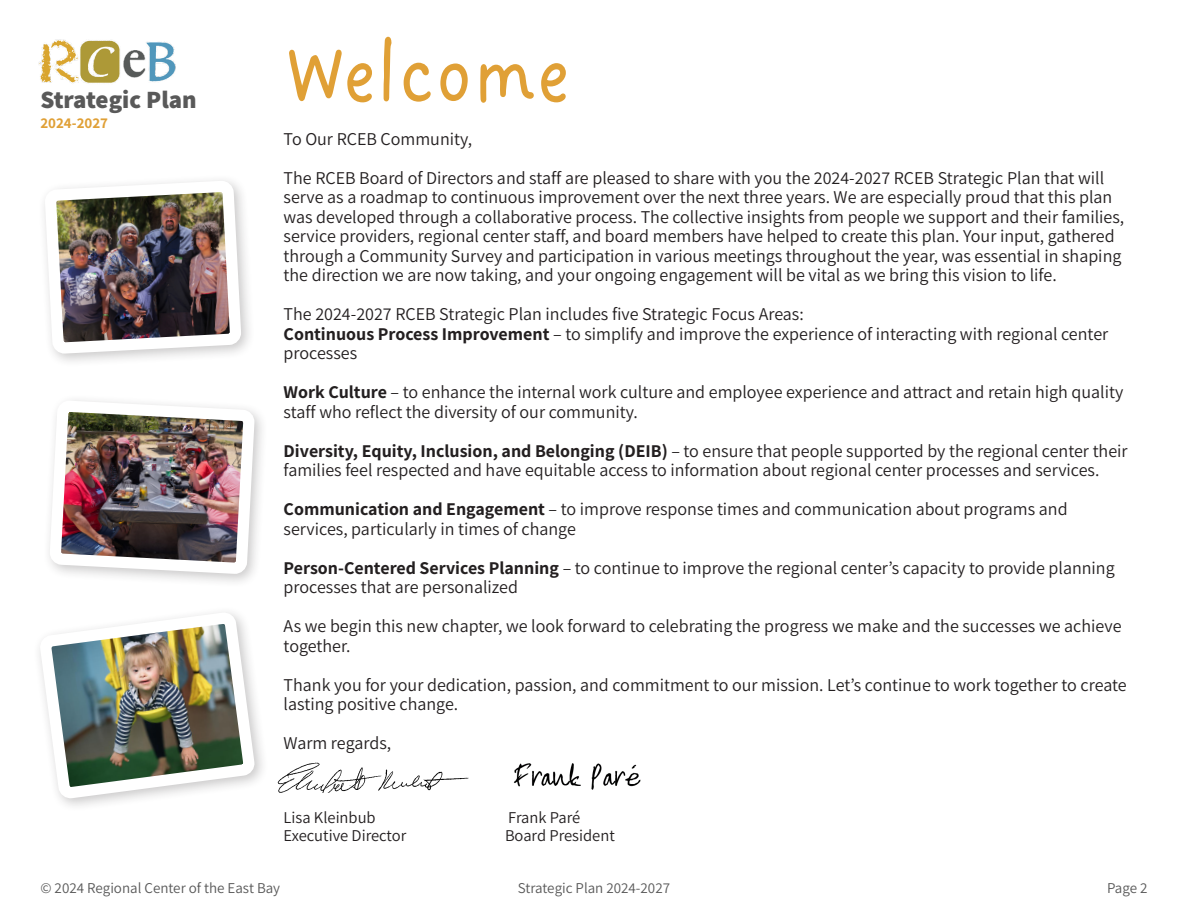
<style>
.page{position:relative;width:1188px;height:918px;background:#fff}
.page>*{position:absolute;margin:0;border:0;box-sizing:border-box;transform-origin:0 0}
.t1{font:90px "Dreaming Outloud Sans";color:#e0a036;scale:.9 1}
.t2{font:800 24.9px "Assistant";color:#595959}
.t3{font:18px/19.5px "Assistant";color:#231f20}
.t4{font:16.5px "Assistant";color:#231f20}
.t5{font:15px "Assistant";color:#595959}
.t6{font:700 15px "Assistant";color:#e0a036}
.s1{font-weight:700}
</style>
<div class="page">
<img style="left:38px;top:39px;width:138px;height:44px">
<div style="left:37px;top:173px;width:219px;height:195px;background:#231f20;opacity:.25"></div>
<img style="left:45px;top:177px;width:200px;height:180px">
<img style="left:49px;top:400px;width:212px;height:180px">
<img style="left:39px;top:612px;width:220px;height:191px">
<img style="left:278px;top:762px;width:191px;height:31px">
<img style="left:513px;top:763px;width:128px;height:27px">
<h2 class="t2" style="left:40px;top:83px;width:158px">Strategic Plan</h2>
<p class="t6" style="left:40px;top:112px;width:69px">2024-2027</p>
<p class="t1" style="left:284px;top:22px;width:320px">Welcome</p>
<p class="t3" style="left:284px;top:128px;width:190px">To Our RCEB Community,</p>
<p class="t3" style="left:284px;top:167px;width:842px">The RCEB Board of Directors and staff are pleased to share with you the 2024-2027 RCEB Strategic Plan that will serve as a roadmap to continuous improvement over the next three years. We are especially proud that this plan was developed through a collaborative process. The collective insights from people we support and their families, service providers, regional center staff, and board members have helped to create this plan. Your input, gathered through a Community Survey and participation in various meetings throughout the year, was essential in shaping the direction we are now taking, and your ongoing engagement will be vital as we bring this vision to life.</p>
<p class="t3" style="left:284px;top:303px;width:522px">The 2024-2027 RCEB Strategic Plan includes five Strategic Focus Areas:</p>
<p class="t3" style="left:284px;top:323px;width:826px"><span class="s1">Continuous Process Improvement</span> – to simplify and improve the experience of interacting with regional center processes</p>
<p class="t3" style="left:284px;top:381px;width:841px"><span class="s1">Work Culture</span> – to enhance the internal work culture and employee experience and attract and retain high quality staff who reflect the diversity of our community.</p>
<p class="t3" style="left:284px;top:440px;width:846px"><span class="s1">Diversity, Equity, Inclusion, and Belonging (DEIB)</span> – to ensure that people supported by the regional center their families feel respected and have equitable access to information about regional center processes and services.</p>
<p class="t3" style="left:284px;top:498px;width:786px"><span class="s1">Communication and Engagement</span> – to improve response times and communication about programs and services, particularly in times of change</p>
<p class="t3" style="left:284px;top:557px;width:833px"><span class="s1">Person-Centered Services Planning</span> – to continue to improve the regional center’s capacity to provide planning processes that are personalized</p>
<p class="t3" style="left:284px;top:615px;width:839px">As we begin this new chapter, we look forward to celebrating the progress we make and the successes we achieve together.</p>
<p class="t3" style="left:284px;top:674px;width:845px">Thank you for your dedication, passion, and commitment to our mission. Let’s continue to work together to create lasting positive change.</p>
<p class="t3" style="left:284px;top:732px;width:109px">Warm regards,</p>
<p class="t4" style="left:284px;top:806px;width:94px">Lisa Kleinbub</p>
<p class="t4" style="left:508px;top:806px;width:73px">Frank Paré</p>
<p class="t4" style="left:284px;top:824px;width:124px">Executive Director</p>
<p class="t4" style="left:505px;top:824px;width:111px">Board President</p>
<p class="t5" style="left:40px;top:877px;width:241px">© 2024 Regional Center of the East Bay</p>
<p class="t5" style="left:518px;top:877px;width:154px">Strategic Plan 2024-2027</p>
<p class="t5" style="left:1107px;top:877px;width:42px">Page 2</p>
</div>
